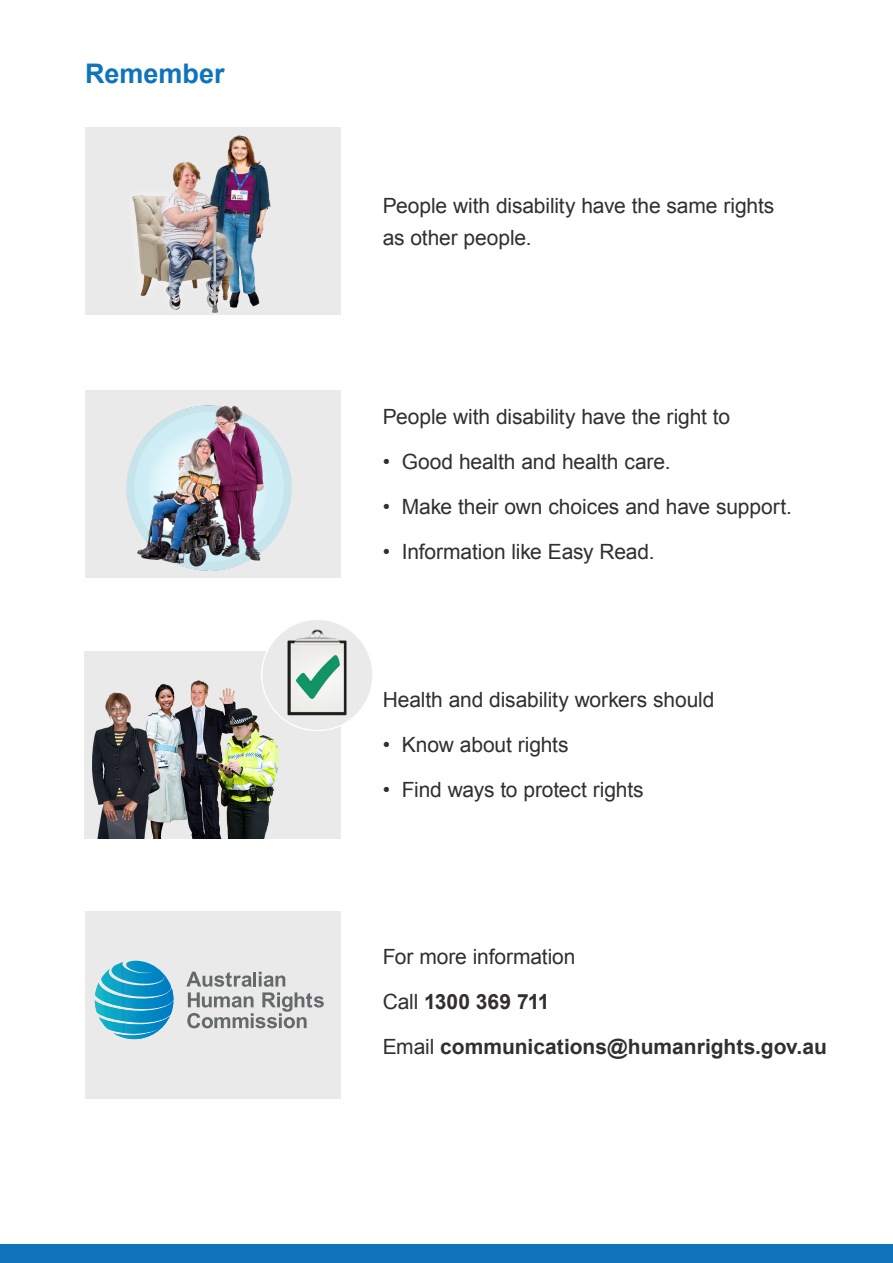
<style>
.page{position:relative;width:893px;height:1263px;background:#fff}
.page>*{position:absolute;margin:0;border:0;box-sizing:border-box;transform-origin:0 0}
.t1{font:700 27px "Arial";color:#1074bc}
.t2{font:21px/31.5px "Arial";letter-spacing:-.005em;color:#312f30}
.t3{font:700 21px "Arial";color:#312f30}
.s1{font-weight:400}
</style>
<div class="page">
<div style="left:85px;top:391px;width:255px;height:187px;background:#e9eae9"></div>
<img style="left:126px;top:405px;width:166px;height:166px">
<div style="left:85px;top:128px;width:255px;height:187px;background:#e9eae9"></div>
<img style="left:132px;top:135px;width:139px;height:178px">
<div style="left:85px;top:911px;width:255px;height:187px;background:#e9eae9"></div>
<div style="left:85px;top:651px;width:255px;height:187px;background:#e9eae9"></div>
<img style="left:92px;top:680px;width:187px;height:158px">
<div style="left:262px;top:619px;width:111px;height:112px;background:#e9eae9;border-radius:50%"></div>
<img style="left:273px;top:628px;width:89px;height:89px">
<svg style="left:95px;top:961px;width:78px;height:78px"></svg>
<svg style="left:186px;top:972px;width:138px;height:56px"></svg>
<div style="left:0;top:1245px;width:893px;height:18px;background:#1074bc"></div>
<p class="t1" style="left:85px;top:56px;width:141px">Remember</p>
<p class="t2" style="left:383px;top:190px;width:393px">People with disability have the same rights as other people.</p>
<p class="t2" style="left:383px;top:401px;width:349px">People with disability have the right to</p>
<p class="t2" style="left:383px;top:446px;width:289px">• Good health and health care.</p>
<p class="t2" style="left:383px;top:491px;width:411px">• Make their own choices and have support.</p>
<p class="t2" style="left:383px;top:536px;width:273px">• Information like Easy Read.</p>
<p class="t2" style="left:383px;top:684px;width:333px">Health and disability workers should</p>
<p class="t2" style="left:383px;top:729px;width:187px">• Know about rights</p>
<p class="t2" style="left:383px;top:774px;width:262px">• Find ways to protect rights</p>
<p class="t2" style="left:383px;top:941px;width:194px">For more information</p>
<p class="t3" style="left:383px;top:988px;width:168px"><span class="s1">Call</span> 1300 369 711</p>
<p class="t3" style="left:383px;top:1033px;width:446px"><span class="s1">Email</span> communications@humanrights.gov.au</p>
</div>
